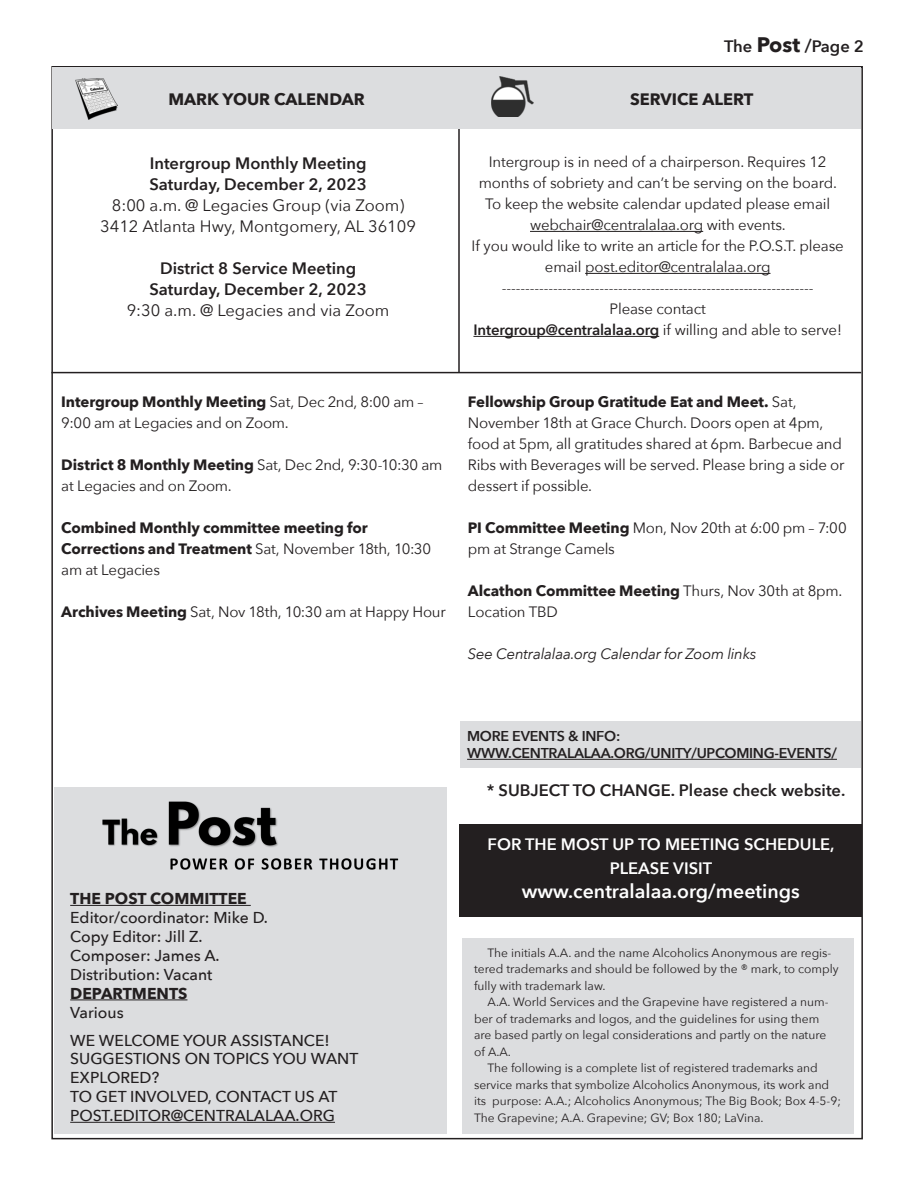
<style>
.page{position:relative;width:918px;height:1188px;background:#fff}
.page>*{position:absolute;margin:0;border:0;box-sizing:border-box;transform-origin:0 0}
.t1{font:600 19.5px "Avenir Next";color:#fff}
.t2{font:600 16.5px "Avenir Next";color:#231f20}
.t3{font:16.5px/21px "Avenir Next";color:#231f20;text-align:center}
.t4{font:600 16.5px/24px "Avenir Next";color:#fff;text-align:center}
.t5{font:700 16.5px "Avenir Next";color:#231f20}
.t6{font:500 15.75px/18.9px "Avenir Next";color:#231f20}
.t7{font:700 15.75px "Avenir Next";color:#231f20}
.t8{font:15px/21px "Avenir Next";letter-spacing:-.01em;color:#231f20}
.t9{font:700 15px/21px "Avenir Next";letter-spacing:-.01em;color:#231f20}
.t10{font:italic 15px "Avenir Next";letter-spacing:-.015em;color:#231f20}
.t11{font:600 14.25px "Avenir Next";letter-spacing:-.02em;color:#231f20}
.t12{font:12px/16.5px "Avenir Next";color:#231f20}
.s1{font-weight:700;font-size:21px}
.s2{font-size:18px}
.s3{font-weight:600}
.s4{font-weight:700}
.s5{font-weight:400}
</style>
<div class="page">
<hr style="left:458px;top:129px;width:2px;height:244px;background:#231f20">
<div style="left:52px;top:68px;width:809px;height:61px;background:#dcdddf"></div>
<img style="left:76px;top:78px;width:41px;height:41px">
<img style="left:491px;top:77px;width:42px;height:39px">
<div style="left:461px;top:721px;width:400px;height:47px;background:#dcdddf"></div>
<hr style="left:467px;top:759px;width:370px;height:1px;background:#231f20">
<div style="left:54px;top:788px;width:392px;height:346px;background:#dcdddf"></div>
<hr style="left:70px;top:905px;width:181px;height:1px;background:#231f20">
<hr style="left:70px;top:1000px;width:117px;height:1px;background:#231f20">
<hr style="left:70px;top:1122px;width:265px;height:1px;background:#231f20">
<img style="left:102px;top:801px;width:297px;height:69px">
<hr style="left:530px;top:231px;width:173px;height:1px;background:#231f20">
<hr style="left:585px;top:273px;width:186px;height:1px;background:#231f20">
<hr style="left:473px;top:336px;width:186px;height:1px;background:#231f20">
<div style="left:462px;top:939px;width:392px;height:195px;background:#dcdddf"></div>
<div style="left:460px;top:824px;width:402px;height:93px;background:#231f20"></div>
<hr style="left:51px;top:372px;width:810px;height:1px;background:#231f20">
<p class="t2" style="left:724px;top:33px;width:141px">The <span class="s1">Post</span> <span class="s2">/</span>Page 2</p>
<p class="t5" style="left:169px;top:85px;width:198px">MARK YOUR CALENDAR</p>
<p class="t5" style="left:630px;top:85px;width:125px">SERVICE ALERT</p>
<p class="t2" style="left:150px;top:149px;width:218px">Intergroup Monthly Meeting</p>
<p class="t3" style="left:112px;top:173px;width:294px"><span class="s3">Saturday, December 2, 2023<br></span>8:00 a.m. @ Legacies Group (via Zoom)</p>
<p class="t3" style="left:100px;top:215px;width:317px">3412 Atlanta Hwy, Montgomery, AL 36109</p>
<p class="t2" style="left:160px;top:254px;width:198px">District 8 Service Meeting</p>
<p class="t2" style="left:150px;top:275px;width:219px">Saturday, December 2, 2023</p>
<p class="t3" style="left:127px;top:299px;width:264px">9:30 a.m. @ Legacies and via Zoom</p>
<p class="t8" style="left:479px;top:151px;width:360px;text-align:center">Intergroup is in need of a chairperson. Requires 12 months of sobriety and can’t be serving on the board.</p>
<p class="t8" style="left:485px;top:193px;width:347px;text-align:center">To keep the website calendar updated please email webchair@centralalaa.org with events.</p>
<p class="t8" style="left:472px;top:235px;width:374px;text-align:center">If you would like to write an article for the P.O.S.T. please email post.editor@centralalaa.org</p>
<p class="t8" style="left:473px;top:277px;width:370px;text-align:center">-------------------------------------------------------------------<br>Please contact<br><span class="s3">Intergroup@centralalaa.org</span> if willing and able to serve!</p>
<p class="t8" style="left:61px;top:390px;width:364px"><span class="s4">Intergroup Monthly Meeting</span> Sat, Dec 2nd, 8:00 am –<br>9:00 am at Legacies and on Zoom.</p>
<p class="t8" style="left:61px;top:453px;width:383px"><span class="s4">District 8 Monthly Meeting</span> Sat, Dec 2nd, 9:30-10:30 am at Legacies and on Zoom.</p>
<p class="t9" style="left:61px;top:517px;width:371px">Combined Monthly committee meeting for<br>Corrections and Treatment <span class="s5">Sat, November 18th, 10:30 am at Legacies</span></p>
<p class="t8" style="left:61px;top:600px;width:386px"><span class="s4">Archives Meeting</span> Sat, Nov 18th, 10:30 am at Happy Hour</p>
<p class="t8" style="left:468px;top:390px;width:378px"><span class="s4">Fellowship Group Gratitude Eat and Meet.</span> Sat, November 18th at Grace Church. Doors open at 4pm, food at 5pm, all gratitudes shared at 6pm. Barbecue and Ribs with Beverages will be served. Please bring a side or dessert if possible.</p>
<p class="t8" style="left:468px;top:516px;width:380px"><span class="s4">PI Committee Meeting</span> Mon, Nov 20th at 6:00 pm – 7:00 pm at Strange Camels</p>
<p class="t8" style="left:468px;top:579px;width:376px"><span class="s4">Alcathon Committee Meeting</span> Thurs, Nov 30th at 8pm.<br>Location TBD</p>
<p class="t10" style="left:468px;top:641px;width:290px">See Centralalaa.org Calendar for Zoom links</p>
<p class="t7" style="left:70px;top:885px;width:178px">THE POST COMMITTEE</p>
<p class="t6" style="left:70px;top:908px;width:199px">Editor/coordinator: Mike D.</p>
<p class="t6" style="left:70px;top:927px;width:134px">Copy Editor: Jill Z.</p>
<p class="t6" style="left:70px;top:945px;width:151px">Composer: James A.</p>
<p class="t6" style="left:70px;top:964px;width:144px">Distribution: Vacant</p>
<p class="t7" style="left:70px;top:980px;width:119px">DEPARTMENTS</p>
<p class="t6" style="left:70px;top:1002px;width:55px">Various</p>
<p class="t6" style="left:70px;top:1030px;width:290px">WE WELCOME YOUR ASSISTANCE!<br>SUGGESTIONS ON TOPICS YOU WANT<br>EXPLORED?<br>TO GET INVOLVED, CONTACT US AT<br>POST.EDITOR@CENTRALALAA.ORG</p>
<p class="t11" style="left:467px;top:724px;width:155px">MORE EVENTS &amp; INFO:</p>
<p class="t11" style="left:467px;top:741px;width:371px">WWW.CENTRALALAA.ORG/UNITY/UPCOMING-EVENTS/</p>
<p class="t2" style="left:487px;top:776px;width:360px">* SUBJECT TO CHANGE. Please check website.</p>
<p class="t4" style="left:488px;top:831px;width:348px">FOR THE MOST UP TO MEETING SCHEDULE,<br>PLEASE VISIT</p>
<p class="t1" style="left:522px;top:874px;width:279px">www.centralalaa.org/meetings</p>
<p class="t12" style="left:474px;top:944px;width:366px;text-indent:14px">The initials A.A. and the name Alcoholics Anonymous are regis&shy;tered trademarks and should be followed by the ® mark, to comply fully with trademark law.</p>
<p class="t12" style="left:474px;top:993px;width:356px;text-indent:14px">A.A. World Services and the Grapevine have registered a num&shy;ber of trademarks and logos, and the guidelines for using them are based partly on legal considerations and partly on the nature of A.A.</p>
<p class="t12" style="left:474px;top:1059px;width:368px;text-indent:14px">The following is a complete list of registered trademarks and service marks that symbolize Alcoholics Anonymous, its work and its purpose: A.A.; Alcoholics Anonymous; The Big Book; Box 4-5-9; The Grapevine; A.A. Grapevine; GV; Box 180; LaVina.</p>
</div>
